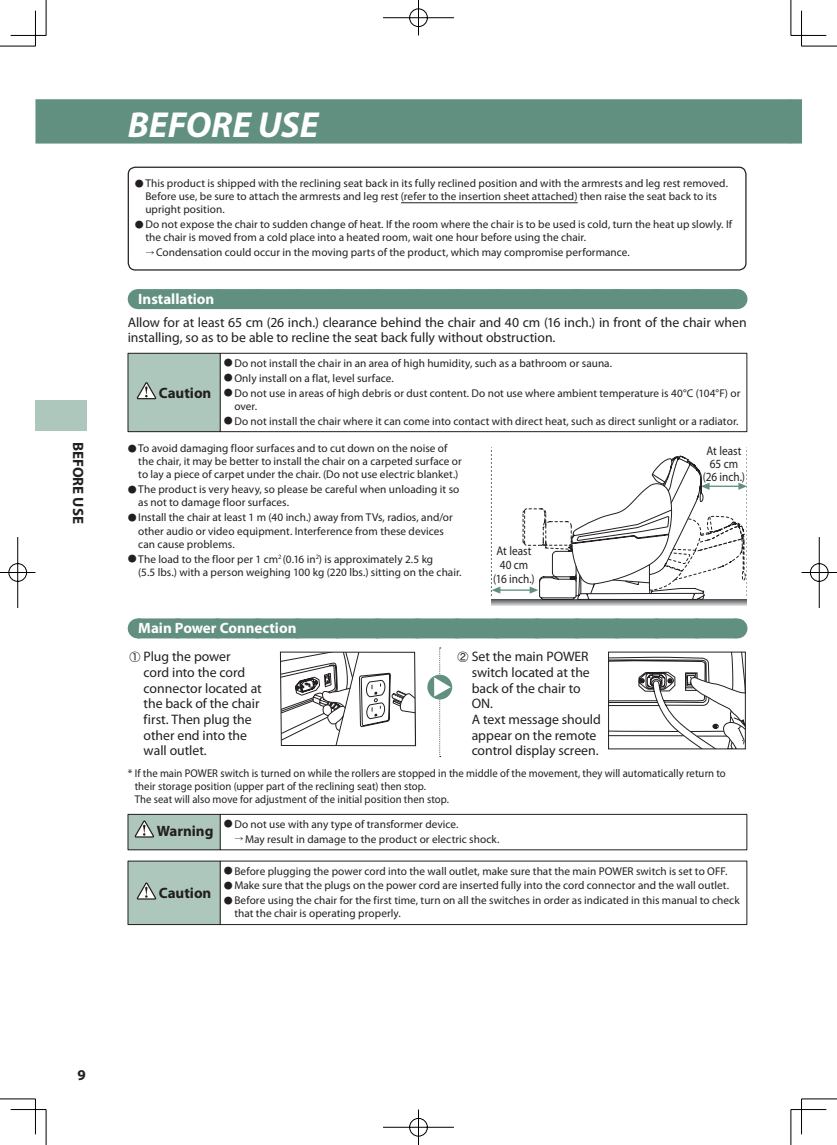
<style>
.page{position:relative;width:837px;height:1145px;background:#fff}
.page>*{position:absolute;margin:0;border:0;box-sizing:border-box;transform-origin:0 0}
.t1{font:italic 700 36.25px "Myriad Pro";letter-spacing:-.005em;color:#fff}
.t2{font:700 15px "Myriad Pro";letter-spacing:-.005em;color:#231f20}
.t3{font:700 15px "Myriad Pro";color:#fff}
.t4{font:13.75px/15.6px "Myriad Pro";color:#231f20}
.t5{font:12.5px/13.1px "Myriad Pro";color:#231f20;text-align:center;scale:.9 1}
.t6{font:11.25px/13.1px "Myriad Pro";letter-spacing:.005em;color:#231f20}
.s1{font-family:"Hira Maru Pro W4 90 msp RKSJ H";font-size:9px}
.s2{font-family:"Hira Maru Pro W4 90 msp RKSJ H";font-size:11px}
</style>
<div class="page">
<div style="left:35px;top:99px;width:766px;height:45px;background:#619080"></div>
<div style="left:35px;top:400px;width:52px;height:30px;background:#adc7bc"></div>
<div style="left:128px;top:167px;width:618px;height:103px;border:1px solid #231f20;border-radius:7px"></div>
<svg style="left:491px;top:600px;width:255px;height:5px"></svg>
<svg style="left:491px;top:431px;width:257px;height:169px"></svg>
<div style="left:138px;top:289px;width:598px;height:20px;background:#619080"></div>
<svg style="left:181px;top:289px;width:535px;height:1px"></svg>
<svg style="left:736px;top:289px;width:1px;height:20px"></svg>
<div style="left:138px;top:618px;width:598px;height:20px;background:#619080"></div>
<svg style="left:177px;top:618px;width:539px;height:1px"></svg>
<svg style="left:736px;top:618px;width:1px;height:20px"></svg>
<hr style="left:401px;top:202px;width:176px;height:1px;background:#231f20">
<div style="left:128px;top:353px;width:92px;height:78px;background:#adc7bc"></div>
<hr style="left:128px;top:353px;width:92px;height:1px;background:#231f20">
<hr style="left:128px;top:353px;width:1px;height:78px;background:#231f20">
<hr style="left:220px;top:353px;width:526px;height:1px;background:#231f20">
<hr style="left:220px;top:353px;width:1px;height:78px;background:#231f20">
<hr style="left:746px;top:353px;width:1px;height:78px;background:#231f20">
<hr style="left:128px;top:431px;width:92px;height:1px;background:#231f20">
<hr style="left:220px;top:431px;width:526px;height:1px;background:#231f20">
<svg style="left:136px;top:382px;width:21px;height:18px"></svg>
<svg style="left:280px;top:651px;width:136px;height:95px"></svg>
<svg style="left:610px;top:653px;width:133px;height:94px"></svg>
<div style="left:608px;top:651px;width:137px;height:98px;border:1px solid #231f20"></div>
<div style="left:128px;top:814px;width:92px;height:35px;background:#adc7bc"></div>
<hr style="left:128px;top:814px;width:92px;height:1px;background:#231f20">
<hr style="left:128px;top:814px;width:1px;height:35px;background:#231f20">
<hr style="left:220px;top:814px;width:526px;height:1px;background:#231f20">
<hr style="left:220px;top:814px;width:1px;height:35px;background:#231f20">
<hr style="left:746px;top:814px;width:1px;height:35px;background:#231f20">
<hr style="left:128px;top:849px;width:92px;height:1px;background:#231f20">
<hr style="left:220px;top:849px;width:526px;height:1px;background:#231f20">
<svg style="left:134px;top:820px;width:21px;height:18px"></svg>
<div style="left:128px;top:861px;width:92px;height:63px;background:#adc7bc"></div>
<hr style="left:128px;top:860px;width:92px;height:1px;background:#231f20">
<hr style="left:128px;top:861px;width:1px;height:63px;background:#231f20">
<hr style="left:220px;top:860px;width:526px;height:1px;background:#231f20">
<hr style="left:220px;top:861px;width:1px;height:63px;background:#231f20">
<hr style="left:746px;top:861px;width:1px;height:63px;background:#231f20">
<hr style="left:128px;top:924px;width:92px;height:1px;background:#231f20">
<hr style="left:220px;top:924px;width:526px;height:1px;background:#231f20">
<svg style="left:137px;top:882px;width:19px;height:17px"></svg>
<div style="left:427px;top:674px;width:25px;height:25px;background:#619080;border-radius:50%"></div>
<svg style="left:434px;top:647px;width:16px;height:110px"></svg>
<hr style="left:0;top:46px;width:35px;height:1px;background:#000">
<hr style="left:801px;top:46px;width:35px;height:1px;background:#000">
<hr style="left:0;top:1098px;width:35px;height:1px;background:#000">
<hr style="left:801px;top:1098px;width:35px;height:1px;background:#000">
<hr style="left:46px;top:0;width:1px;height:35px;background:#000">
<hr style="left:46px;top:1109px;width:1px;height:35px;background:#000">
<hr style="left:790px;top:0;width:1px;height:35px;background:#000">
<hr style="left:790px;top:1109px;width:1px;height:35px;background:#000">
<hr style="left:11px;top:35px;width:35px;height:1px;background:#000">
<hr style="left:790px;top:35px;width:36px;height:1px;background:#000">
<hr style="left:11px;top:1109px;width:35px;height:1px;background:#000">
<hr style="left:790px;top:1109px;width:36px;height:1px;background:#000">
<hr style="left:35px;top:11px;width:1px;height:35px;background:#000">
<hr style="left:35px;top:1098px;width:1px;height:36px;background:#000">
<hr style="left:801px;top:11px;width:1px;height:35px;background:#000">
<hr style="left:801px;top:1098px;width:1px;height:36px;background:#000">
<svg style="left:383px;top:0;width:71px;height:36px"></svg>
<svg style="left:383px;top:1109px;width:71px;height:35px"></svg>
<svg style="left:0;top:537px;width:36px;height:71px"></svg>
<svg style="left:801px;top:537px;width:35px;height:71px"></svg>
<h1 class="t1" style="left:128px;top:111px;width:192px">BEFORE USE</h1>
<p class="t6" style="left:145px;top:178px;width:584px;text-indent:-11px"><span class="s1">●</span> This product is shipped with the reclining seat back in its fully reclined position and with the armrests and leg rest removed.<br>Before use, be sure to attach the armrests and leg rest (refer to the insertion sheet attached) then raise the seat back to its upright position.</p>
<p class="t6" style="left:145px;top:219px;width:588px;text-indent:-11px"><span class="s1">●</span> Do not expose the chair to sudden change of heat. If the room where the chair is to be used is cold, turn the heat up slowly. If the chair is moved from a cold place into a heated room, wait one hour before using the chair.</p>
<p class="t6" style="left:145px;top:247px;width:486px"><span class="s1">→</span> Condensation could occur in the moving parts of the product, which may compromise performance.</p>
<h2 class="t3" style="left:138px;top:293px;width:78px">Installation</h2>
<p class="t4" style="left:128px;top:315px;width:620px">Allow for at least 65 cm (26 inch.) clearance behind the chair and 40 cm (16 inch.) in front of the chair when installing, so as to be able to recline the seat back fully without obstruction.</p>
<p class="t6" style="left:224px;top:357px;width:390px"><span class="s1">●</span> Do not install the chair in an area of high humidity, such as a bathroom or sauna.</p>
<p class="t6" style="left:224px;top:372px;width:171px"><span class="s1">●</span> Only install on a flat, level surface.</p>
<p class="t6" style="left:234px;top:387px;width:507px;text-indent:-11px"><span class="s1">●</span> Do not use in areas of high debris or dust content. Do not use where ambient temperature is 40°C (104°F) or over.</p>
<p class="t6" style="left:224px;top:415px;width:516px"><span class="s1">●</span> Do not install the chair where it can come into contact with direct heat, such as direct sunlight or a radiator.</p>
<p class="t6" style="left:138px;top:443px;width:325px;text-indent:-11px"><span class="s1">●</span> To avoid damaging floor surfaces and to cut down on the noise of the chair, it may be better to install the chair on a carpeted surface or to lay a piece of carpet under the chair. (Do not use electric blanket.)</p>
<p class="t6" style="left:138px;top:484px;width:322px;text-indent:-11px"><span class="s1">●</span> The product is very heavy, so please be careful when unloading it so as not to damage floor surfaces.</p>
<p class="t6" style="left:138px;top:512px;width:316px;text-indent:-11px"><span class="s1">●</span> Install the chair at least 1 m (40 inch.) away from TVs, radios, and/or other audio or video equipment. Interference from these devices can cause problems.</p>
<p class="t6" style="left:138px;top:553px;width:324px;text-indent:-11px"><span class="s1">●</span> The load to the floor per 1 cm<sup>2</sup> (0.16 in<sup>2</sup>) is approximately 2.5 kg<br>(5.5 lbs.) with a person weighing 100 kg (220 lbs.) sitting on the chair.</p>
<h2 class="t2" style="left:159px;top:387px;width:54px">Caution</h2>
<h2 class="t2" style="left:84px;top:441px;width:83px;rotate:90deg">BEFORE USE</h2>
<p class="t5" style="left:702px;top:445px;width:48px">At least<br>65 cm (26 inch.)</p>
<p class="t5" style="left:493px;top:545px;width:48px;line-height:13.8px">At least<br>40 cm (16 inch.)</p>
<h2 class="t3" style="left:138px;top:622px;width:160px">Main Power Connection</h2>
<p class="t4" style="left:144px;top:650px;width:119px;text-indent:-14px"><span class="s2">①</span> Plug the power<br>cord into the cord connector located at the back of the chair first. Then plug the other end into the wall outlet.</p>
<p class="t4" style="left:471px;top:650px;width:131px;text-indent:-14px"><span class="s2">②</span> Set the main POWER switch located at the back of the chair to<br>ON.<br>A text message should appear on the remote control display screen.</p>
<p class="t6" style="left:135px;top:767px;width:592px;text-indent:-7px">* If the main POWER switch is turned on while the rollers are stopped in the middle of the movement, they will automatically return to their storage position (upper part of the reclining seat) then stop.<br>The seat will also move for adjustment of the initial position then stop.</p>
<h2 class="t2" style="left:157px;top:825px;width:58px">Warning</h2>
<p class="t6" style="left:224px;top:818px;width:236px"><span class="s1">●</span> Do not use with any type of transformer device.</p>
<p class="t6" style="left:234px;top:833px;width:266px"><span class="s1">→</span> May result in damage to the product or electric shock.</p>
<h2 class="t2" style="left:77px;top:1068px;width:10px">9</h2>
<h2 class="t2" style="left:159px;top:887px;width:54px">Caution</h2>
<p class="t6" style="left:224px;top:865px;width:505px"><span class="s1">●</span> Before plugging the power cord into the wall outlet, make sure that the main POWER switch is set to OFF.</p>
<p class="t6" style="left:224px;top:880px;width:506px"><span class="s1">●</span> Make sure that the plugs on the power cord are inserted fully into the cord connector and the wall outlet.</p>
<p class="t6" style="left:234px;top:895px;width:506px;text-indent:-11px"><span class="s1">●</span> Before using the chair for the first time, turn on all the switches in order as indicated in this manual to check that the chair is operating properly.</p>
</div>
